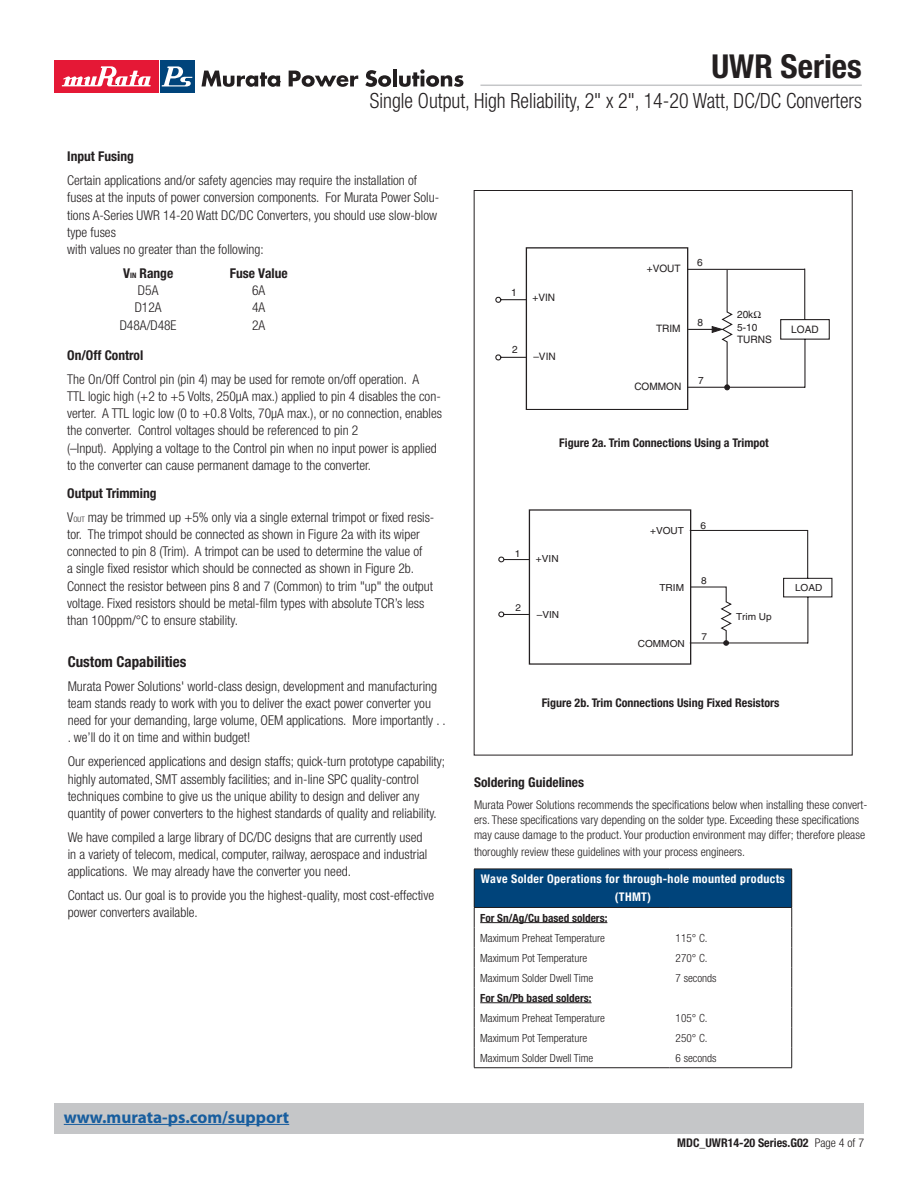
<style>
.page{position:relative;width:918px;height:1188px;background:#fff}
.page>*{position:absolute;margin:0;border:0;box-sizing:border-box;transform-origin:0 0}
.t1{font:700 condensed 33px "Helvetica Neue LT Std";color:#231f20}
.t2{font:300 condensed 21px "Helvetica Neue LT Std";color:#231f20;scale:.95 1}
.t3{font:700 17.25px "Myriad";color:#175d9e}
.t4{font:700 condensed 15px "Helvetica Neue LT Std";color:#231f20}
.t5{font:300 condensed 13.5px/17.2px "Helvetica Neue LT Std";color:#231f20}
.t6{font:700 condensed 13.5px "Helvetica Neue LT Std";color:#231f20}
.t7{font:300 condensed 12px/15px "Helvetica Neue LT Std";color:#231f20}
.t8{font:700 condensed 12px "Helvetica Neue LT Std";color:#231f20}
.t9{font:700 condensed 12px/18px "Helvetica Neue LT Std";letter-spacing:.03em;color:#fff;text-align:center}
.t10{font:300 condensed 11.25px "Helvetica Neue LT Std";color:#231f20}
.t11{font:700 condensed 11.25px "Helvetica Neue LT Std";color:#231f20}
.t12{font:10.2px/12.3px "Helvetica";color:#231f20}
.t13{font:9.75px "Helvetica";color:#231f20;scale:1.04 1}
.s1{font-size:7.5px}
.s2{font-weight:700}
.s3{font-weight:300}
</style>
<div class="page">
<svg style="left:498px;top:529px;width:335px;height:116px"></svg>
<div style="left:474px;top:869px;width:318px;height:38px;background:#00447b"></div>
<hr style="left:474px;top:869px;width:196px;height:1px;background:#231f20">
<hr style="left:474px;top:869px;width:1px;height:38px;background:#231f20">
<hr style="left:670px;top:869px;width:122px;height:1px;background:#231f20">
<hr style="left:791px;top:869px;width:1px;height:38px;background:#231f20">
<hr style="left:474px;top:907px;width:196px;height:1px;background:#231f20">
<hr style="left:670px;top:907px;width:122px;height:1px;background:#231f20">
<svg style="left:474px;top:908px;width:1px;height:159px"></svg>
<svg style="left:791px;top:908px;width:1px;height:159px"></svg>
<hr style="left:474px;top:1067px;width:196px;height:1px;background:#231f20">
<hr style="left:670px;top:1067px;width:122px;height:1px;background:#231f20">
<hr style="left:480px;top:922px;width:127px;height:1px;background:#231f20">
<hr style="left:480px;top:1002px;width:112px;height:1px;background:#231f20">
<div style="left:54px;top:1103px;width:810px;height:31px;background:#c5c6c8"></div>
<div style="left:54px;top:60px;width:104px;height:32px;background:#e51836"></div>
<svg style="left:62px;top:66px;width:89px;height:20px"></svg>
<div style="left:160px;top:60px;width:34px;height:32px;background:#00447b"></div>
<svg style="left:162px;top:66px;width:30px;height:21px"></svg>
<svg style="left:201px;top:71px;width:80px;height:16px"></svg>
<svg style="left:289px;top:71px;width:69px;height:16px"></svg>
<svg style="left:365px;top:70px;width:26px;height:17px"></svg>
<hr style="left:393px;top:69px;width:4px;height:17px;background:#231f20">
<svg style="left:399px;top:69px;width:64px;height:18px"></svg>
<hr style="left:480px;top:85px;width:382px;height:1px;background:#c5c6c8">
<hr style="left:64px;top:1124px;width:225px;height:1px;background:#175d9e">
<svg style="left:495px;top:247px;width:335px;height:162px"></svg>
<h1 class="t1" style="left:712px;top:46px;width:152px">UWR Series</h1>
<h2 class="t2" style="left:370px;top:88px;width:519px">Single Output, High Reliability, 2" x 2", 14-20 Watt, DC/DC Converters</h2>
<p class="t6" style="left:67px;top:148px;width:68px">Input Fusing</p>
<p class="t5" style="left:67px;top:172px;width:373px">Certain applications and/or safety agencies may require the installation of fuses at the inputs of power conversion components. For Murata Power Solu&shy;tions A-Series UWR 14-20 Watt DC/DC Converters, you should use slow-blow type fuses<br>with values no greater than the following:</p>
<p class="t6" style="left:123px;top:265px;width:52px">V<span class="s1">IN</span> Range</p>
<p class="t6" style="left:230px;top:265px;width:59px">Fuse Value</p>
<p class="t5" style="left:138px;top:282px;width:22px">D5A</p>
<p class="t5" style="left:252px;top:282px;width:15px">6A</p>
<p class="t5" style="left:135px;top:299px;width:28px">D12A</p>
<p class="t5" style="left:252px;top:299px;width:15px">4A</p>
<p class="t5" style="left:120px;top:316px;width:58px">D48A/D48E</p>
<p class="t5" style="left:252px;top:316px;width:15px">2A</p>
<p class="t6" style="left:67px;top:347px;width:78px">On/Off Control</p>
<p class="t5" style="left:67px;top:370px;width:376px">The On/Off Control pin (pin 4) may be used for remote on/off operation. A<br>TTL logic high (+2 to +5 Volts, 250µA max.) applied to pin 4 disables the con&shy;verter. A TTL logic low (0 to +0.8 Volts, 70µA max.), or no connection, enables the converter. Control voltages should be referenced to pin 2<br>(–Input). Applying a voltage to the Control pin when no input power is applied to the converter can cause permanent damage to the converter.</p>
<p class="t5" style="left:67px;top:481px;width:369px;line-height:23.9px"><span class="s2">Output Trimming<br></span>V<span class="s1">OUT</span> may be trimmed up +5% only via a single external trimpot or fixed resis-</p>
<p class="t5" style="left:67px;top:525px;width:368px">tor. The trimpot should be connected as shown in Figure 2a with its wiper connected to pin 8 (Trim). A trimpot can be used to determine the value of<br>a single fixed resistor which should be connected as shown in Figure 2b.<br>Connect the resistor between pins 8 and 7 (Common) to trim "up" the output voltage. Fixed resistors should be metal-film types with absolute TCR’s less than 100ppm/°C to ensure stability.</p>
<p class="t4" style="left:68px;top:653px;width:120px">Custom Capabilities</p>
<p class="t5" style="left:68px;top:677px;width:379px">Murata Power Solutions' world-class design, development and manufacturing team stands ready to work with you to deliver the exact power converter you need for your demanding, large volume, OEM applications. More importantly . . . we’ll do it on time and within budget!</p>
<p class="t5" style="left:68px;top:753px;width:379px">Our experienced applications and design staffs; quick-turn prototype capability; highly automated, SMT assembly facilities; and in-line SPC quality-control techniques combine to give us the unique ability to design and deliver any quantity of power converters to the highest standards of quality and reliability.</p>
<p class="t5" style="left:68px;top:828px;width:361px">We have compiled a large library of DC/DC designs that are currently used in a variety of telecom, medical, computer, railway, aerospace and industrial applications. We may already have the converter you need.</p>
<p class="t5" style="left:68px;top:887px;width:368px">Contact us. Our goal is to provide you the highest-quality, most cost-effective power converters available.</p>
<p class="t3" style="left:64px;top:1108px;width:227px">www.murata-ps.com/support</p>
<p class="t12" style="left:511px;top:286px;width:7px">1</p>
<p class="t12" style="left:532px;top:291px;width:24px">+VIN</p>
<p class="t12" style="left:512px;top:343px;width:7px">2</p>
<p class="t12" style="left:533px;top:351px;width:24px">–VIN</p>
<p class="t12" style="left:647px;top:262px;width:35px">+VOUT</p>
<p class="t12" style="left:697px;top:257px;width:7px">6</p>
<p class="t12" style="left:737px;top:309px;width:36px">20k<br>5-10<br>TURNS</p>
<p class="t12" style="left:698px;top:316px;width:7px">8</p>
<p class="t12" style="left:656px;top:323px;width:26px">TRIM</p>
<p class="t12" style="left:791px;top:324px;width:29px">LOAD</p>
<p class="t12" style="left:634px;top:381px;width:49px">COMMON</p>
<p class="t12" style="left:698px;top:374px;width:7px">7</p>
<p class="t8" style="left:559px;top:435px;width:211px">Figure 2a. Trim Connections Using a Trimpot</p>
<p class="t13" style="left:515px;top:548px;width:7px">1</p>
<p class="t13" style="left:536px;top:553px;width:23px">+VIN</p>
<p class="t13" style="left:516px;top:602px;width:7px">2</p>
<p class="t13" style="left:537px;top:609px;width:23px">–VIN</p>
<p class="t13" style="left:650px;top:524px;width:34px">+VOUT</p>
<p class="t13" style="left:701px;top:520px;width:7px">6</p>
<p class="t13" style="left:659px;top:582px;width:25px">TRIM</p>
<p class="t13" style="left:638px;top:638px;width:47px">COMMON</p>
<p class="t13" style="left:701px;top:575px;width:7px">8</p>
<p class="t13" style="left:701px;top:631px;width:7px">7</p>
<p class="t13" style="left:736px;top:611px;width:36px">Trim Up</p>
<p class="t13" style="left:795px;top:582px;width:28px">LOAD</p>
<p class="t8" style="left:542px;top:695px;width:239px">Figure 2b. Trim Connections Using Fixed Resistors</p>
<p class="t6" style="left:474px;top:774px;width:112px">Soldering Guidelines</p>
<p class="t7" style="left:474px;top:797px;width:395px">Murata Power Solutions recommends the specifications below when installing these convert&shy;ers. These specifications vary depending on the solder type. Exceeding these specifications may cause damage to the product. Your production environment may differ; therefore please</p>
<p class="t7" style="left:474px;top:844px;width:273px">thoroughly review these guidelines with your process engineers.</p>
<p class="t9" style="left:481px;top:870px;width:305px">Wave Solder Operations for through-hole mounted products (THMT)</p>
<p class="t11" style="left:480px;top:911px;width:129px">For Sn/Ag/Cu based solders:</p>
<p class="t10" style="left:480px;top:931px;width:126px">Maximum Preheat Temperature</p>
<p class="t10" style="left:676px;top:931px;width:33px">115° C.</p>
<p class="t10" style="left:480px;top:951px;width:109px">Maximum Pot Temperature</p>
<p class="t10" style="left:676px;top:951px;width:33px">270° C.</p>
<p class="t10" style="left:480px;top:971px;width:115px">Maximum Solder Dwell Time</p>
<p class="t10" style="left:676px;top:971px;width:43px">7 seconds</p>
<p class="t11" style="left:480px;top:991px;width:113px">For Sn/Pb based solders:</p>
<p class="t10" style="left:480px;top:1011px;width:126px">Maximum Preheat Temperature</p>
<p class="t10" style="left:676px;top:1011px;width:33px">105° C.</p>
<p class="t10" style="left:480px;top:1031px;width:109px">Maximum Pot Temperature</p>
<p class="t10" style="left:676px;top:1031px;width:33px">250° C.</p>
<p class="t10" style="left:480px;top:1051px;width:115px">Maximum Solder Dwell Time</p>
<p class="t10" style="left:676px;top:1051px;width:43px">6 seconds</p>
<p class="t8" style="left:677px;top:1136px;width:188px">MDC_UWR14-20 Series.G02 <span class="s3">Page 4 of 7</span></p>
</div>
